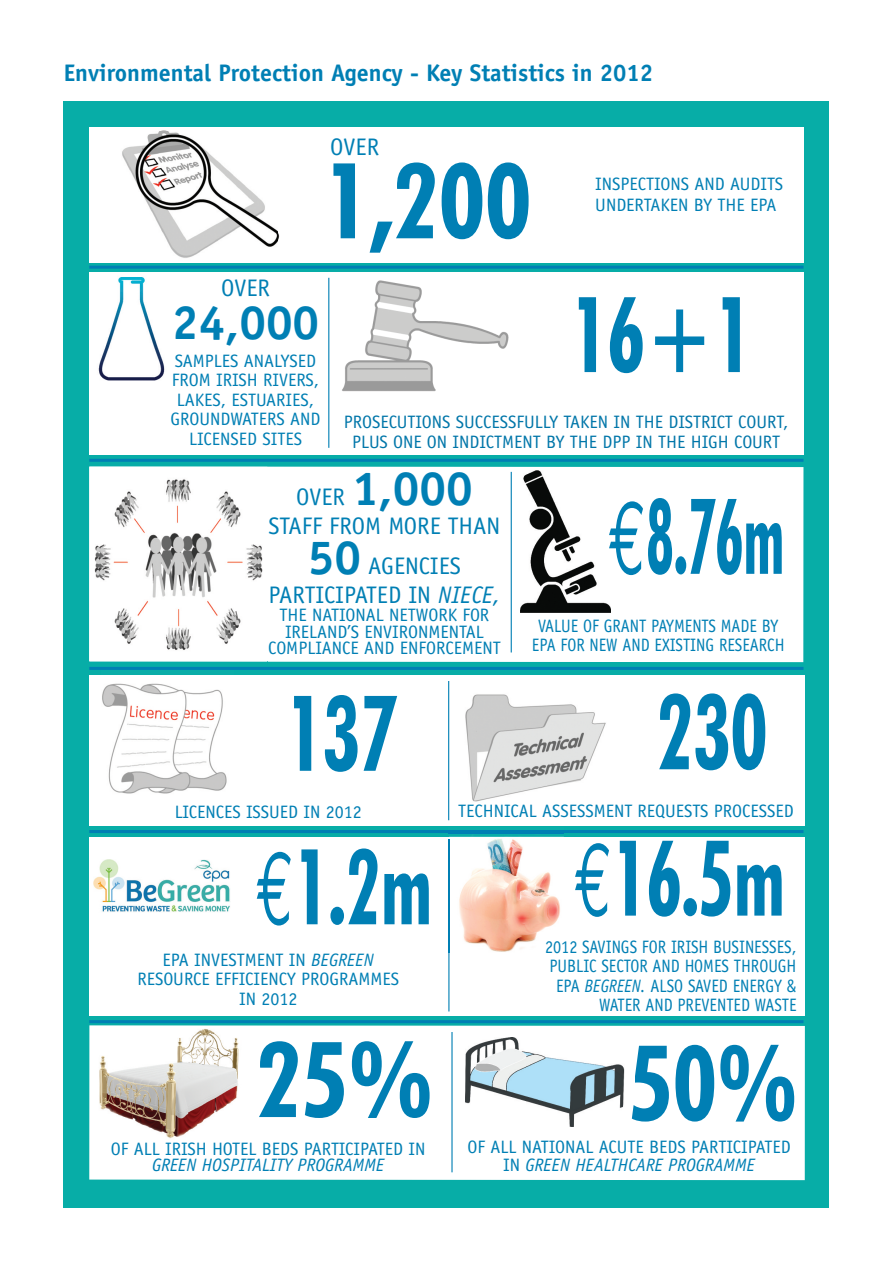
<style>
.page{position:relative;width:893px;height:1263px;background:#fff}
.page>*{position:absolute;margin:0;border:0;box-sizing:border-box;transform-origin:0 0}
.t1{font:700 condensed 105px "Futura BT";color:#007fb4;scale:.75 1}
.t2{font:700 condensed 105px "Futura BT";color:#007fb4;scale:.8 1}
.t3{font:700 condensed 105px "Futura BT";color:#007fb4}
.t4{font:700 condensed 105px "Futura BT";color:#007fb4;scale:.6 1}
.t5{font:700 condensed 105px "Futura BT";color:#007fb4;scale:.95 1}
.t6{font:700 48px "Officina Sans";color:#007fb4}
.t7{font:24px/39.9px "Officina Sans";color:#007fb4;text-align:center}
.t8{font:700 24px "Officina Sans";color:#007fb4}
.t9{font:18px/19.5px "Officina Sans";color:#007fb4;text-align:center}
.t10{font:18px/19.5px "Officina Sans";color:#007fb4;text-align:right;scale:.9 1}
.t11{font:18px/19.5px "Officina Sans";color:#0076a9;text-align:center}
.t12{font:italic 18px "Officina Sans";color:#007fb4}
.s1{font-weight:400;font-size:24px}
.s2{font-weight:700;font-size:48px}
.s3{font-style:italic}
.s4{font-family:"Euro Mono";font-weight:400;font-stretch:normal}
</style>
<div class="page">
<div style="left:64px;top:102px;width:765px;height:1106px;background:#07ada7"></div>
<div style="left:89px;top:127px;width:714px;height:136px;background:#fff"></div>
<div style="left:89px;top:272px;width:714px;height:183px;background:#fff"></div>
<div style="left:89px;top:675px;width:716px;height:151px;background:#fff"></div>
<div style="left:89px;top:837px;width:716px;height:179px;background:#fff"></div>
<div style="left:89px;top:1025px;width:716px;height:155px;background:#fff"></div>
<hr style="left:89px;top:266px;width:714px;height:3px;background:#007fb4">
<hr style="left:89px;top:459px;width:714px;height:3px;background:#007fb4">
<hr style="left:89px;top:667px;width:714px;height:3px;background:#007fb4">
<hr style="left:89px;top:830px;width:714px;height:3px;background:#007fb4">
<hr style="left:89px;top:1020px;width:714px;height:3px;background:#007fb4">
<hr style="left:448px;top:681px;width:1px;height:139px;background:#007fb4">
<img style="left:329px;top:277px;width:180px;height:140px">
<img style="left:102px;top:683px;width:125px;height:111px">
<img style="left:465px;top:694px;width:141px;height:108px">
<img style="left:94px;top:859px;width:136px;height:53px">
<hr style="left:451px;top:1032px;width:2px;height:140px;background:#007fb4">
<hr style="left:448px;top:840px;width:1px;height:171px;background:#007fb4">
<img style="left:122px;top:132px;width:158px;height:126px">
<img style="left:449px;top:833px;width:115px;height:119px">
<img style="left:449px;top:840px;width:1px;height:113px">
<img style="left:94px;top:1027px;width:150px;height:112px">
<img style="left:466px;top:1037px;width:168px;height:89px">
<svg style="left:632px;top:1105px;width:2px;height:15px"></svg>
<div style="left:89px;top:466px;width:714px;height:196px;background:#fff"></div>
<img style="left:89px;top:467px;width:178px;height:195px">
<hr style="left:511px;top:472px;width:1px;height:180px;background:#007fb4">
<hr style="left:328px;top:278px;width:1px;height:170px;background:#007fb4">
<img style="left:521px;top:470px;width:89px;height:142px">
<img style="left:98px;top:277px;width:67px;height:104px">
<h3 class="t8" style="left:64px;top:64px;width:591px">Environmental Protection Agency - Key Statistics in 2012</h3>
<h3 class="t7" style="left:221px;top:270px;width:50px">OVER</h3>
<h2 class="t6" style="left:172px;top:304px;width:149px">24,000</h2>
<p class="t9" style="left:171px;top:352px;width:151px">SAMPLES ANALYSED<br>FROM IRISH RIVERS,<br>LAKES, ESTUARIES,<br>GROUNDWATERS AND<br>LICENSED SITES</p>
<h3 class="t7" style="left:330px;top:129px;width:50px">OVER</h3>
<h1 class="t3" style="left:323px;top:159px;width:209px">1,200</h1>
<p class="t9" style="left:595px;top:174px;width:189px;line-height:21.6px;text-align:left">INSPECTIONS AND AUDITS<br>UNDERTAKEN BY THE EPA</p>
<h1 class="t2" style="left:571px;top:293px;width:227px">16+1</h1>
<p class="t11" style="left:344px;top:414px;width:446px">PROSECUTIONS SUCCESSFULLY TAKEN IN THE DISTRICT COURT,<br>PLUS ONE ON INDICTMENT BY THE DPP IN THE HIGH COURT</p>
<h2 class="t6" style="left:296px;top:470px;width:178px"><span class="s1">OVER</span> 1,000</h2>
<h3 class="t7" style="left:268px;top:508px;width:233px">STAFF FROM MORE THAN<br><span class="s2">50</span> AGENCIES</h3>
<h3 class="t7" style="left:269px;top:577px;width:233px">PARTICIPATED IN <span class="s3">NIECE,</span></h3>
<p class="t9" style="left:268px;top:608px;width:234px;line-height:16.5px">THE NATIONAL NETWORK FOR<br>IRELAND’S ENVIRONMENTAL<br>COMPLIANCE AND ENFORCEMENT</p>
<h1 class="t4" style="left:608px;top:494px;width:295px"><span class="s4">€</span>8.76m</h1>
<p class="t10" style="left:532px;top:617px;width:282px;text-align:center">VALUE OF GRANT PAYMENTS MADE BY<br>EPA FOR NEW AND EXISTING RESEARCH</p>
<h1 class="t2" style="left:286px;top:691px;width:140px">137</h1>
<p class="t9" style="left:175px;top:803px;width:189px">LICENCES ISSUED IN 2012</p>
<h1 class="t2" style="left:657px;top:690px;width:140px">230</h1>
<p class="t9" style="left:458px;top:803px;width:337px">TECHNICAL ASSESSMENT REQUESTS PROCESSED</p>
<h1 class="t1" style="left:256px;top:845px;width:236px"><span class="s4">€</span>1.2m</h1>
<h1 class="t1" style="left:574px;top:836px;width:283px"><span class="s4">€</span>16.5m</h1>
<p class="t10" style="left:545px;top:938px;width:281px">2012 SAVINGS FOR IRISH BUSINESSES,<br>PUBLIC SECTOR AND HOMES THROUGH<br>EPA <span class="s3">BEGREEN.</span> ALSO SAVED ENERGY &amp;<br>WATER AND PREVENTED WASTE</p>
<p class="t9" style="left:137px;top:951px;width:263px">EPA INVESTMENT IN <span class="s3">BEGREEN<br></span>RESOURCE EFFICIENCY PROGRAMMES<br>IN 2012</p>
<h1 class="t3" style="left:256px;top:1037px;width:180px">25%</h1>
<h1 class="t5" style="left:629px;top:1041px;width:180px">50%</h1>
<p class="t9" style="left:111px;top:1140px;width:316px">OF ALL IRISH HOTEL BEDS PARTICIPATED IN</p>
<p class="t12" style="left:152px;top:1158px;width:234px">GREEN HOSPITALITY PROGRAMME</p>
<p class="t9" style="left:468px;top:1139px;width:325px;line-height:18px">OF ALL NATIONAL ACUTE BEDS PARTICIPATED<br>IN <span class="s3">GREEN HEALTHCARE PROGRAMME</span></p>
</div>
